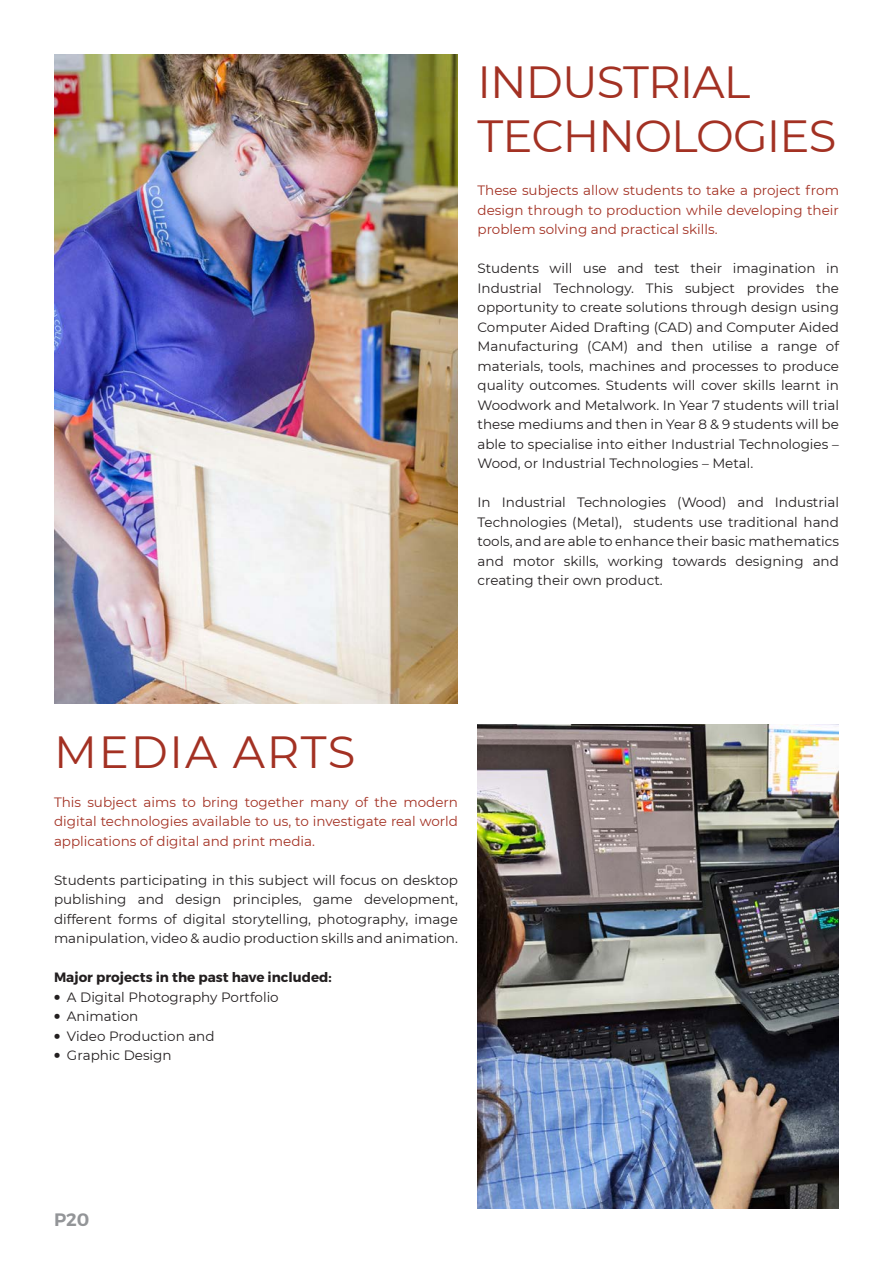
<style>
.page{position:relative;width:893px;height:1263px;background:#fff}
.page>*{position:absolute;margin:0;border:0;box-sizing:border-box;transform-origin:0 0}
.t1{font:45px "Montserrat";letter-spacing:-.02em;color:#a33123}
.t2{font:45px "Montserrat";letter-spacing:.04em;color:#a33123}
.t3{font:600 18px "Montserrat";color:#939598}
.t4{font:13.5px/19.5px "Montserrat";color:#231f20;text-align:justify}
.t5{font:13.5px/19.5px "Montserrat";color:#a33123;text-align:justify}
.t6{font:700 13.5px "Montserrat";color:#231f20}
.s1{font-weight:900;font-size:16.5px}
</style>
<div class="page">
<img style="left:477px;top:724px;width:362px;height:485px">
<img style="left:54px;top:54px;width:404px;height:650px">
<p class="t1" style="left:477px;top:51px;width:274px">INDUSTRIAL</p>
<p class="t1" style="left:477px;top:105px;width:360px">TECHNOLOGIES</p>
<p class="t5" style="left:477px;top:180px;width:363px">These subjects allow students to take a project from design through to production while developing their problem solving and practical skills.</p>
<p class="t4" style="left:477px;top:258px;width:363px">Students will use and test their imagination in Industrial Technology. This subject provides the opportunity to create solutions through design using Computer Aided Drafting (CAD) and Computer Aided Manufacturing (CAM) and then utilise a range of materials, tools, machines and processes to produce quality outcomes. Students will cover skills learnt in Woodwork and Metalwork. In Year 7 students will trial these mediums and then in Year 8 &amp; 9 students will be able to specialise into either Industrial Technologies – Wood, or Industrial Technologies – Metal.</p>
<p class="t4" style="left:477px;top:492px;width:363px">In Industrial Technologies (Wood) and Industrial Technologies (Metal), students use traditional hand tools, and are able to enhance their basic mathematics and motor skills, working towards designing and creating their own product.</p>
<p class="t2" style="left:54px;top:721px;width:303px">MEDIA ARTS</p>
<p class="t5" style="left:54px;top:792px;width:405px">This subject aims to bring together many of the modern digital technologies available to us, to investigate real world applications of digital and print media.</p>
<p class="t4" style="left:54px;top:870px;width:405px">Students participating in this subject will focus on desktop publishing and design principles, game development, different forms of digital storytelling, photography, image manipulation, video &amp; audio production skills and animation.</p>
<p class="t6" style="left:54px;top:969px;width:279px">Major projects in the past have included:</p>
<p class="t4" style="left:54px;top:987px;width:226px"><span class="s1">•</span> A Digital Photography Portfolio</p>
<p class="t4" style="left:54px;top:1006px;width:86px"><span class="s1">•</span> Animation</p>
<p class="t4" style="left:54px;top:1026px;width:162px"><span class="s1">•</span> Video Production and</p>
<p class="t4" style="left:54px;top:1045px;width:119px"><span class="s1">•</span> Graphic Design</p>
<h2 class="t3" style="left:54px;top:1209px;width:37px">P20</h2>
</div>
